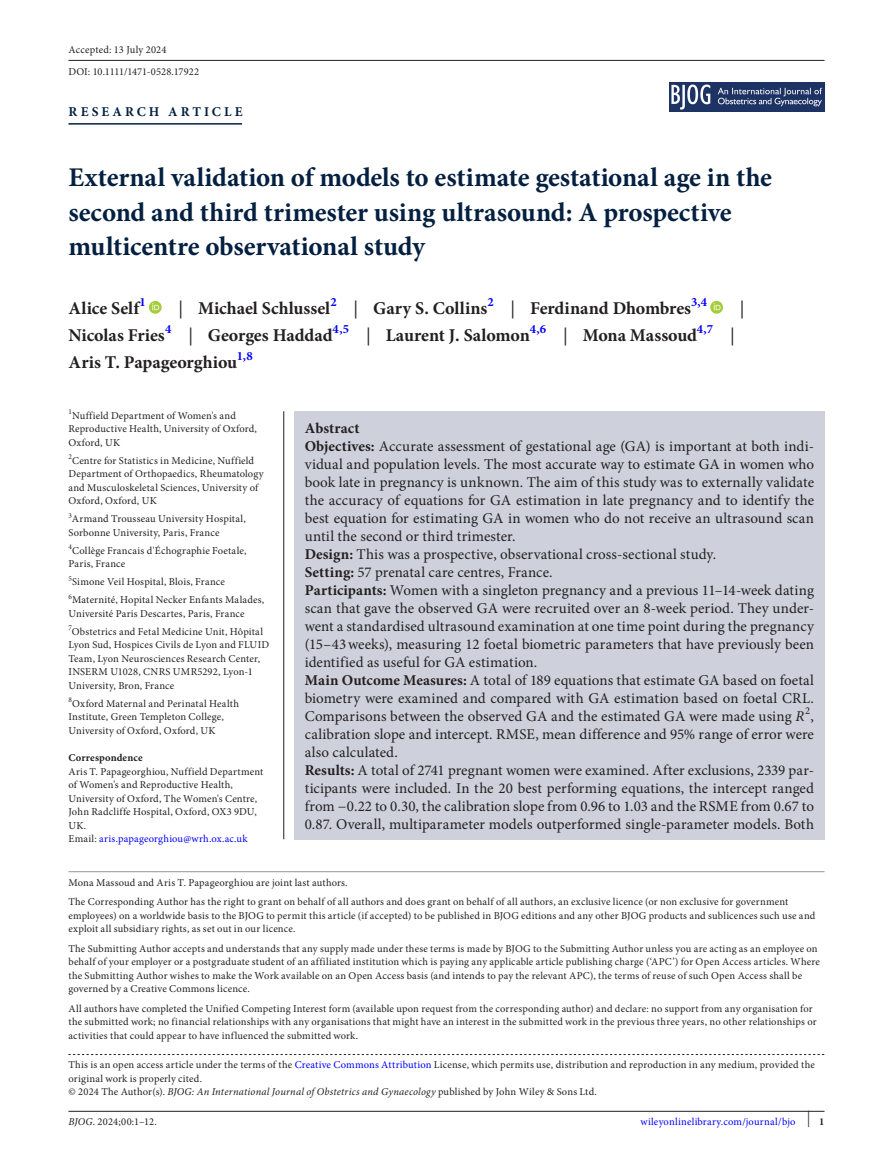
<style>
.page{position:relative;width:893px;height:1174px;background:#fff}
.page>*{position:absolute;margin:0;border:0;box-sizing:border-box;transform-origin:0 0}
.t1{font:700 27px/34.5px "Minion Pro";letter-spacing:-.005em;color:#042041}
.t2{font:700 18px "Minion Pro";color:#231f20}
.t3{font:18px "Minion Pro";color:#231f20}
.t4{font:15px/18px "Minion Pro";letter-spacing:.005em;color:#231f20}
.t5{font:700 13.5px "Minion Pro";letter-spacing:.23em;color:#042041}
.t6{font:700 12.6px "Minion Pro";color:#00f}
.t7{font:10.5px/13.5px "Minion Pro";letter-spacing:.015em;color:#231f20}
.t8{font:10.5px "Minion Pro";letter-spacing:.02em;color:#00f}
.t9{font:700 10.5px "Minion Pro";letter-spacing:.01em;color:#231f20}
.t10{font:7.35px "Minion Pro";color:#231f20}
.s1{font-weight:400}
.s2{color:#00f}
.s3{font-weight:700}
.s4{font-style:italic}
.s5{font-weight:700;color:#231f20}
</style>
<div class="page">
<hr style="left:68px;top:1111px;width:756px;height:1px;background:#231f20">
<img style="left:670px;top:82px;width:154px;height:30px">
<hr style="left:68px;top:123px;width:174px;height:2px;background:#042041">
<svg style="left:149px;top:301px;width:13px;height:13px"></svg>
<svg style="left:152px;top:303px;width:7px;height:7px"></svg>
<svg style="left:710px;top:301px;width:13px;height:13px"></svg>
<svg style="left:714px;top:303px;width:7px;height:7px"></svg>
<hr style="left:68px;top:60px;width:756px;height:1px;background:#231f20">
<svg style="left:68px;top:1054px;width:756px;height:1px"></svg>
<hr style="left:68px;top:871px;width:756px;height:1px;background:#939598">
<div style="left:294px;top:411px;width:530px;height:428px;background:#ced0db"></div>
<hr style="left:283px;top:411px;width:1px;height:428px;background:#231f20">
<p class="t7" style="left:68px;top:39px;width:132px;line-height:21.9px">Accepted: 13 July 2024<br>DOI: 10.1111/1471-0528.17922</p>
<p class="t5" style="left:69px;top:102px;width:175px">RESEARCH ARTICLE</p>
<h1 class="t1" style="left:68px;top:160px;width:705px">External validation of models to estimate gestational age in the second and third trimester using ultrasound: A prospective multicentre observational study</h1>
<h2 class="t2" style="left:68px;top:295px;width:72px">Alice Self</h2>
<p class="t6" style="left:140px;top:293px;width:8px">1</p>
<h2 class="t2" style="left:179px;top:295px;width:153px"><span class="s1">|</span> Michael Schlussel</h2>
<p class="t6" style="left:330px;top:293px;width:8px">2</p>
<h2 class="t2" style="left:354px;top:295px;width:135px"><span class="s1">|</span> Gary S. Collins</h2>
<p class="t6" style="left:487px;top:293px;width:8px">2</p>
<h2 class="t2" style="left:511px;top:295px;width:182px"><span class="s1">|</span> Ferdinand Dhombres</h2>
<p class="t6" style="left:691px;top:293px;width:18px">3,4</p>
<h2 class="t3" style="left:740px;top:296px;width:6px">|</h2>
<h2 class="t2" style="left:68px;top:322px;width:98px">Nicolas Fries</h2>
<p class="t6" style="left:165px;top:320px;width:8px">4</p>
<h2 class="t2" style="left:188px;top:322px;width:146px"><span class="s1">|</span> Georges Haddad</h2>
<p class="t6" style="left:333px;top:320px;width:18px">4,5</p>
<h2 class="t2" style="left:366px;top:322px;width:165px"><span class="s1">|</span> Laurent J. Salomon</h2>
<p class="t6" style="left:530px;top:320px;width:18px">4,6</p>
<h2 class="t2" style="left:563px;top:322px;width:135px"><span class="s1">|</span> Mona Massoud</h2>
<p class="t6" style="left:697px;top:320px;width:18px">4,7</p>
<h2 class="t3" style="left:730px;top:323px;width:6px">|</h2>
<h2 class="t2" style="left:68px;top:349px;width:170px">Aris T. Papageorghiou</h2>
<p class="t6" style="left:237px;top:347px;width:17px">1,8</p>
<p class="t10" style="left:68px;top:407px;width:5px">1</p>
<p class="t7" style="left:68px;top:409px;width:190px;text-indent:4px">Nuffield Department of Women's and<br>Reproductive Health, University of Oxford,<br>Oxford, UK</p>
<p class="t10" style="left:68px;top:452px;width:5px">2</p>
<p class="t7" style="left:68px;top:454px;width:197px;text-indent:4px">Centre for Statistics in Medicine, Nuffield Department of Orthopaedics, Rheumatology and Musculoskeletal Sciences, University of Oxford, Oxford, UK</p>
<p class="t10" style="left:68px;top:510px;width:5px">3</p>
<p class="t7" style="left:68px;top:512px;width:179px;text-indent:3px">Armand Trousseau University Hospital,<br>Sorbonne University, Paris, France</p>
<p class="t10" style="left:68px;top:542px;width:5px">4</p>
<p class="t7" style="left:68px;top:544px;width:180px;text-indent:4px">Collège Francais d'Échographie Foetale,<br>Paris, France</p>
<p class="t10" style="left:68px;top:573px;width:5px">5</p>
<p class="t7" style="left:72px;top:575px;width:154px">Simone Veil Hospital, Blois, France</p>
<p class="t10" style="left:68px;top:591px;width:5px">6</p>
<p class="t7" style="left:68px;top:593px;width:197px;text-indent:4px">Maternité, Hopital Necker Enfants Malades,<br>Université Paris Descartes, Paris, France</p>
<p class="t10" style="left:68px;top:623px;width:5px">7</p>
<p class="t7" style="left:68px;top:625px;width:202px;text-indent:3px">Obstetrics and Fetal Medicine Unit, Hôpital Lyon Sud, Hospices Civils de Lyon and FLUID Team, Lyon Neurosciences Research Center, INSERM U1028, CNRS UMR5292, Lyon-1<br>University, Bron, France</p>
<p class="t10" style="left:68px;top:695px;width:5px">8</p>
<p class="t7" style="left:68px;top:697px;width:172px;text-indent:4px">Oxford Maternal and Perinatal Health<br>Institute, Green Templeton College,<br>University of Oxford, Oxford, UK</p>
<p class="t9" style="left:68px;top:750px;width:76px">Correspondence</p>
<p class="t7" style="left:68px;top:764px;width:196px">Aris T. Papageorghiou, Nuffield Department of Women's and Reproductive Health, University of Oxford, The Women's Centre, John Radcliffe Hospital, Oxford, OX3 9DU, UK.<br>Email: <span class="s2">aris.papageorghiou@wrh.ox.ac.uk</span></p>
<p class="t4" style="left:305px;top:419px;width:511px"><span class="s3">Abstract<br>Objectives:</span> Accurate assessment of gestational age (GA) is important at both indi&shy;vidual and population levels. The most accurate way to estimate GA in women who book late in pregnancy is unknown. The aim of this study was to externally validate the accuracy of equations for GA estimation in late pregnancy and to identify the best equation for estimating GA in women who do not receive an ultrasound scan until the second or third trimester.<br><span class="s3">Design:</span> This was a prospective, observational cross-sectional study.<br><span class="s3">Setting:</span> 57 prenatal care centres, France.<br><span class="s3">Participants:</span> Women with a singleton pregnancy and a previous 11–14-week dating scan that gave the observed GA were recruited over an 8-week period. They under&shy;went a standardised ultrasound examination at one time point during the pregnancy (15–43weeks), measuring 12 foetal biometric parameters that have previously been identified as useful for GA estimation.<br><span class="s3">Main Outcome Measures:</span> A total of 189 equations that estimate GA based on foetal biometry were examined and compared with GA estimation based on foetal CRL.<br>Comparisons between the observed GA and the estimated GA were made using <span class="s4">R</span> ,</p>
<p class="t7" style="left:805px;top:704px;width:7px">2</p>
<p class="t4" style="left:305px;top:725px;width:511px">calibration slope and intercept. RMSE, mean difference and 95% range of error were also calculated.<br><span class="s3">Results:</span> A total of 2741 pregnant women were examined. After exclusions, 2339 par&shy;ticipants were included. In the 20 best performing equations, the intercept ranged from −0.22 to 0.30, the calibration slope from 0.96 to 1.03 and the RSME from 0.67 to 0.87. Overall, multiparameter models outperformed single-parameter models. Both</p>
<p class="t7" style="left:68px;top:872px;width:721px;line-height:19.5px">Mona Massoud and Aris T. Papageorghiou are joint last authors.<br>The Corresponding Author has the right to grant on behalf of all authors and does grant on behalf of all authors, an exclusive licence (or non exclusive for government</p>
<p class="t7" style="left:68px;top:908px;width:748px">employees) on a worldwide basis to the BJOG to permit this article (if accepted) to be published in BJOG editions and any other BJOG products and sublicences such use and exploit all subsidiary rights, as set out in our licence.</p>
<p class="t7" style="left:68px;top:941px;width:753px">The Submitting Author accepts and understands that any supply made under these terms is made by BJOG to the Submitting Author unless you are acting as an employee on behalf of your employer or a postgraduate student of an affiliated institution which is paying any applicable article publishing charge (‘APC’) for Open Access articles. Where the Submitting Author wishes to make the Work available on an Open Access basis (and intends to pay the relevant APC), the terms of reuse of such Open Access shall be governed by a Creative Commons licence.</p>
<p class="t7" style="left:68px;top:1001px;width:750px">All authors have completed the Unified Competing Interest form (available upon request from the corresponding author) and declare: no support from any organisation for the submitted work; no financial relationships with any organisations that might have an interest in the submitted work in the previous three years, no other relationships or activities that could appear to have influenced the submitted work.</p>
<p class="t7" style="left:68px;top:1058px;width:748px">This is an open access article under the terms of the <span class="s2">Creative Commons Attribution</span> License, which permits use, distribution and reproduction in any medium, provided the original work is properly cited.<br>© 2024 The Author(s). <span class="s4">BJOG: An International Journal of Obstetrics and Gynaecology</span> published by John Wiley &amp; Sons Ltd.</p>
<p class="t7" style="left:68px;top:1115px;width:90px"><span class="s4">BJOG</span>. 2024;00:1–12.</p>
<p class="t8" style="left:640px;top:1114px;width:186px">wileyonlinelibrary.com/journal/bjo <sup>|</sup> <span class="s5">1</span></p>
</div>
